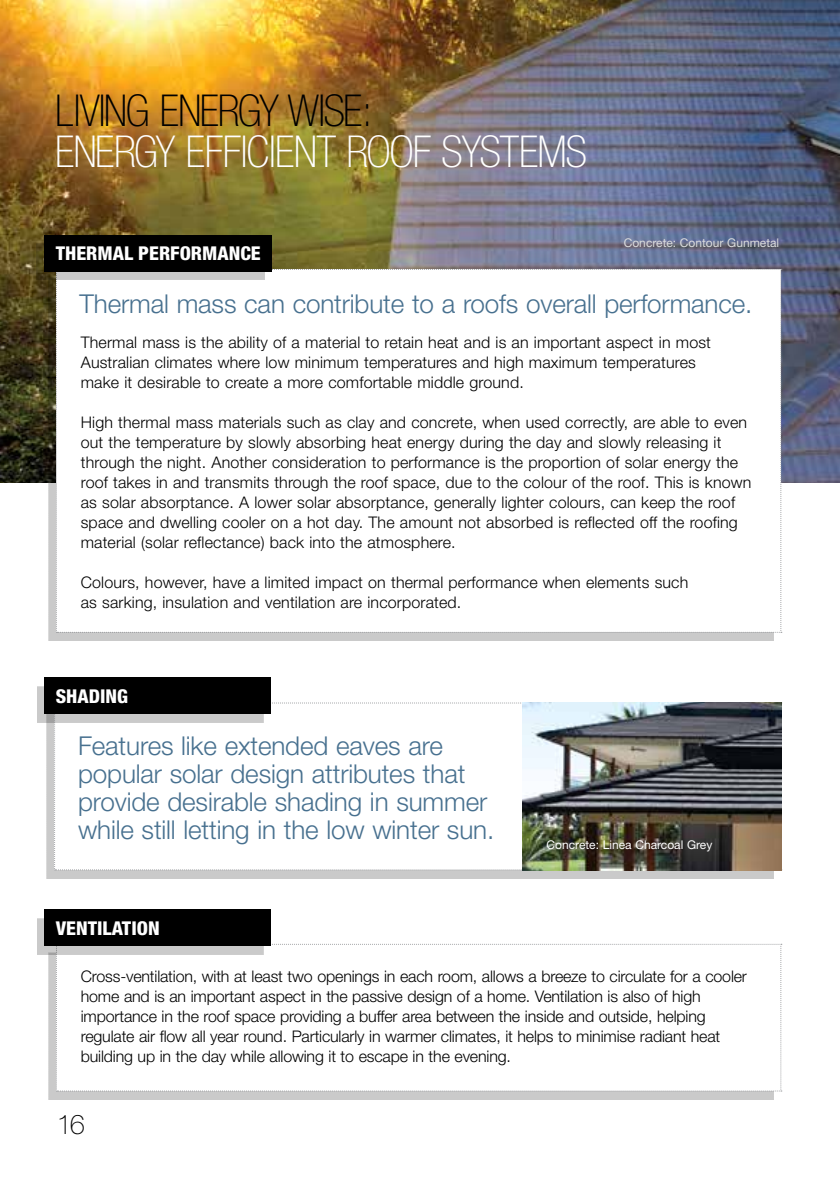
<style>
.page{position:relative;width:840px;height:1191px;background:#fff}
.page>*{position:absolute;margin:0;border:0;box-sizing:border-box;transform-origin:0 0}
.t1{font:100 condensed 44px "Helvetica Neue LT Std";letter-spacing:-.03em;color:#fff}
.t2{font:100 condensed 44px "Helvetica Neue LT Std";letter-spacing:-.03em;color:#000}
.t3{font:100 27.2px "Helvetica Neue LT Std";color:#000}
.t4{font:300 26px/28px "Helvetica Neue LT Std";letter-spacing:-.005em;color:#47708f}
.t5{font:800 condensed 19px "Helvetica Neue LT Std";color:#fff}
.t6{font:300 16px/20px "Helvetica Neue LT Std";letter-spacing:.01em;color:#000}
.t7{font:300 16px/20px "Helvetica Neue LT Std";letter-spacing:-.01em;color:#000}
.t8{font:12px "Helvetica Neue LT Std";color:#fff}
.t9{font:12px "Helvetica Neue LT Std";color:#dcddde}
</style>
<div class="page">
<img style="left:0;top:0;width:839px;height:482px">
<div style="left:48px;top:277px;width:725px;height:364px;background:#000;opacity:.21"></div>
<svg style="left:56px;top:269px;width:725px;height:364px"></svg>
<div style="left:37px;top:243px;width:227px;height:37px;background:#000;opacity:.21"></div>
<div style="left:44px;top:235px;width:228px;height:36px;background:#000"></div>
<div style="left:48px;top:952px;width:725px;height:147px;background:#cacaca"></div>
<div style="left:56px;top:944px;width:725px;height:147px;background:#fff"></div>
<div style="left:37px;top:918px;width:226px;height:36px;background:#cacaca"></div>
<div style="left:44px;top:909px;width:227px;height:37px;background:#000"></div>
<div style="left:47px;top:711px;width:726px;height:167px;background:#000;opacity:.21"></div>
<svg style="left:54px;top:702px;width:727px;height:168px"></svg>
<div style="left:37px;top:686px;width:226px;height:36px;background:#cacaca"></div>
<div style="left:44px;top:678px;width:227px;height:36px;background:#000"></div>
<img style="left:522px;top:702px;width:258px;height:168px">
<h1 class="t2" style="left:55px;top:86px;width:319px">LIVING ENERGY WISE:</h1>
<h1 class="t1" style="left:55px;top:126px;width:534px">ENERGY EFFICIENT ROOF SYSTEMS</h1>
<p class="t5" style="left:56px;top:241px;width:206px">THERMAL PERFORMANCE</p>
<p class="t9" style="left:623px;top:235px;width:157px">Concrete: Contour Gunmetal</p>
<h3 class="t4" style="left:80px;top:289px;width:674px">Thermal mass can contribute to a roofs overall performance.</h3>
<p class="t6" style="left:81px;top:332px;width:631px">Thermal mass is the ability of a material to retain heat and is an important aspect in most<br>Australian climates where low minimum temperatures and high maximum temperatures make it desirable to create a more comfortable middle ground.</p>
<p class="t6" style="left:81px;top:412px;width:671px">High thermal mass materials such as clay and concrete, when used correctly, are able to even out the temperature by slowly absorbing heat energy during the day and slowly releasing it through the night. Another consideration to performance is the proportion of solar energy the roof takes in and transmits through the roof space, due to the colour of the roof. This is known as solar absorptance. A lower solar absorptance, generally lighter colours, can keep the roof space and dwelling cooler on a hot day. The amount not absorbed is reflected off the roofing material (solar reflectance) back into the atmosphere.</p>
<p class="t6" style="left:81px;top:572px;width:608px">Colours, however, have a limited impact on thermal performance when elements such as sarking, insulation and ventilation are incorporated.</p>
<p class="t5" style="left:56px;top:684px;width:74px">SHADING</p>
<h3 class="t4" style="left:78px;top:731px;width:417px">Features like extended eaves are popular solar design attributes that provide desirable shading in summer while still letting in the low winter sun.</h3>
<p class="t8" style="left:546px;top:837px;width:167px">Concrete: Linea Charcoal Grey</p>
<p class="t5" style="left:56px;top:916px;width:105px">VENTILATION</p>
<p class="t7" style="left:81px;top:966px;width:667px">Cross-ventilation, with at least two openings in each room, allows a breeze to circulate for a cooler home and is an important aspect in the passive design of a home. Ventilation is also of high importance in the roof space providing a buffer area between the inside and outside, helping regulate air flow all year round. Particularly in warmer climates, it helps to minimise radiant heat building up in the day while allowing it to escape in the evening.</p>
<h2 class="t3" style="left:57px;top:1109px;width:30px">16</h2>
</div>
